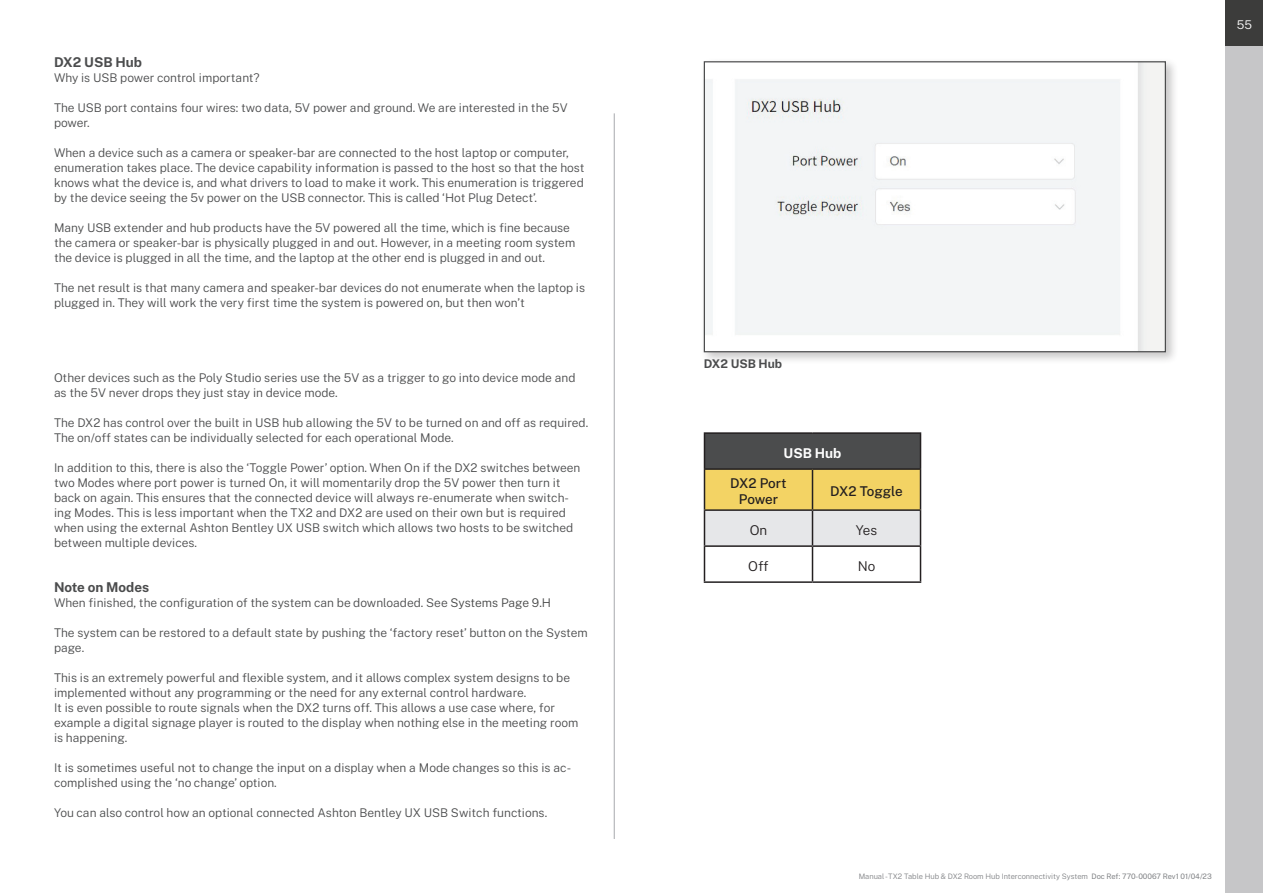
<style>
.page{position:relative;width:1263px;height:893px;background:#fff}
.page>*{position:absolute;margin:0;border:0;box-sizing:border-box;transform-origin:0 0}
.t1{font:500 13.5px/16.2px "Public Sans";letter-spacing:-.005em;color:#231f20;text-align:center}
.t2{font:700 13.5px "Public Sans";color:#4b4c4d}
.t3{font:300 13.5px "Public Sans";letter-spacing:-.005em;color:#231f20}
.t4{font:700 13.5px "Public Sans";color:#fff}
.t5{font:300 12px/15px "Public Sans";color:#4b4c4d}
.t6{font:700 12px "Public Sans";color:#4b4c4d}
.t7{font:300 12px "Public Sans";color:#fff}
.t8{font:300 7.5px "Public Sans";color:#808285}
.s1{color:#444545}
.s2{font-weight:400}
</style>
<div class="page">
<div style="left:1225px;top:45px;width:38px;height:847px;background:#c6c6c8"></div>
<div style="left:1225px;top:0;width:38px;height:46px;background:#3c3c3b"></div>
<hr style="left:614px;top:113px;width:1px;height:726px;background:#a8a9ad">
<div style="left:700px;top:57px;width:478px;height:308px;background:#231f20;opacity:.25"></div>
<img style="left:706px;top:63px;width:458px;height:287px">
<div style="left:704px;top:61px;width:462px;height:291px;border:1px solid #4b4c4d"></div>
<div style="left:704px;top:433px;width:216px;height:36px;background:#4b4c4d"></div>
<svg style="left:705px;top:470px;width:215px;height:75px;background:#ecdba1"></svg>
<hr style="left:704px;top:432px;width:108px;height:2px;background:#231f20">
<hr style="left:704px;top:434px;width:1px;height:34px;background:#231f20">
<hr style="left:812px;top:432px;width:109px;height:2px;background:#231f20">
<hr style="left:920px;top:434px;width:1px;height:34px;background:#231f20">
<hr style="left:704px;top:468px;width:108px;height:2px;background:#231f20">
<hr style="left:704px;top:470px;width:1px;height:39px;background:#231f20">
<hr style="left:812px;top:468px;width:109px;height:2px;background:#231f20">
<hr style="left:812px;top:470px;width:1px;height:39px;background:#231f20">
<hr style="left:920px;top:470px;width:1px;height:39px;background:#231f20">
<hr style="left:704px;top:509px;width:108px;height:2px;background:#231f20">
<hr style="left:704px;top:511px;width:1px;height:34px;background:#231f20">
<hr style="left:812px;top:509px;width:109px;height:2px;background:#231f20">
<hr style="left:812px;top:511px;width:1px;height:34px;background:#231f20">
<hr style="left:920px;top:511px;width:1px;height:34px;background:#231f20">
<hr style="left:704px;top:545px;width:108px;height:2px;background:#231f20">
<hr style="left:704px;top:547px;width:1px;height:34px;background:#231f20">
<hr style="left:812px;top:545px;width:109px;height:2px;background:#231f20">
<hr style="left:812px;top:547px;width:1px;height:34px;background:#231f20">
<hr style="left:920px;top:547px;width:1px;height:34px;background:#231f20">
<hr style="left:704px;top:581px;width:108px;height:2px;background:#231f20">
<hr style="left:812px;top:581px;width:109px;height:2px;background:#231f20">
<p class="t2" style="left:54px;top:52px;width:90px">DX2 USB Hub</p>
<p class="t5" style="left:54px;top:69px;width:207px">Why is USB power control important?</p>
<p class="t5" style="left:54px;top:99px;width:515px">The USB port contains four wires: two data, 5V power and ground. We are interested in the 5V power.</p>
<p class="t5" style="left:54px;top:144px;width:532px">When a device such as a camera or speaker-bar are connected to the host laptop or computer, enumeration takes place. The device capability information is passed to the host so that the host knows what the device is, and what drivers to load to make it work. This enumeration is triggered by the device seeing the 5v power on the USB connector. This is called ‘Hot Plug Detect’.</p>
<p class="t5" style="left:54px;top:219px;width:523px">Many USB extender and hub products have the 5V powered all the time, which is fine because the camera or speaker-bar is physically plugged in and out. However, in a meeting room system the device is plugged in all the time, and the laptop at the other end is plugged in and out.</p>
<p class="t5" style="left:54px;top:279px;width:533px">The net result is that many camera and speaker-bar devices do not enumerate when the laptop is plugged in. They will work the very first time the system is powered on, but then won’t</p>
<p class="t5" style="left:54px;top:369px;width:523px">Other devices such as the Poly Studio series use the 5V as a trigger to go into device mode and as the 5V never drops they just stay in device mode.</p>
<p class="t5" style="left:54px;top:414px;width:536px">The DX2 has control over the built in USB hub allowing the 5V to be turned on and off as required.<br>The on/off states can be individually selected for each operational Mode.</p>
<p class="t5" style="left:54px;top:459px;width:528px">In addition to this, there is also the ‘Toggle Power’ option. When On if the DX2 switches between two Modes where port power is turned On, it will momentarily drop the 5V power then turn it back on again. This ensures that the connected device will always re-enumerate when switch&shy;ing Modes. This is less important when the TX2 and DX2 are used on their own but is required when using the external Ashton Bentley UX USB switch which allows two hosts to be switched between multiple devices.</p>
<p class="t2" style="left:54px;top:577px;width:97px">Note on Modes</p>
<p class="t5" style="left:54px;top:594px;width:499px">When finished, the configuration of the system can be downloaded. See <span class="s1">Systems Page 9.H</span></p>
<p class="t5" style="left:54px;top:624px;width:535px">The system can be restored to a default state by pushing the ‘factory reset’ button on the System page.</p>
<p class="t5" style="left:54px;top:669px;width:526px">This is an extremely powerful and flexible system, and it allows complex system designs to be implemented without any programming or the need for any external control hardware.<br>It is even possible to route signals when the DX2 turns off. This allows a use case where, for example a digital signage player is routed to the display when nothing else in the meeting room is happening.</p>
<p class="t5" style="left:54px;top:759px;width:519px">It is sometimes useful not to change the input on a display when a Mode changes so this is ac&shy;complished using the ‘no change’ option.</p>
<p class="t5" style="left:54px;top:804px;width:495px">You can also control how an optional connected Ashton Bentley UX USB Switch functions.</p>
<p class="t7" style="left:1237px;top:16px;width:17px">55</p>
<p class="t6" style="left:704px;top:355px;width:80px">DX2 USB Hub</p>
<p class="t4" style="left:784px;top:443px;width:59px">USB Hub</p>
<p class="t1" style="left:730px;top:474px;width:58px">DX2 Port<br>Power</p>
<p class="t1" style="left:830px;top:482px;width:74px">DX2 Toggle</p>
<p class="t3" style="left:750px;top:520px;width:19px">On</p>
<p class="t3" style="left:856px;top:520px;width:23px">Yes</p>
<p class="t3" style="left:748px;top:556px;width:22px">Off</p>
<p class="t3" style="left:858px;top:556px;width:19px">No</p>
<p class="t8" style="left:859px;top:871px;width:355px">Manual -TX2 Table Hub &amp; DX2 Room Hub Interconnectivity System <span class="s2">Doc Ref: 770-00067 Rev1 01/04/23</span></p>
</div>
